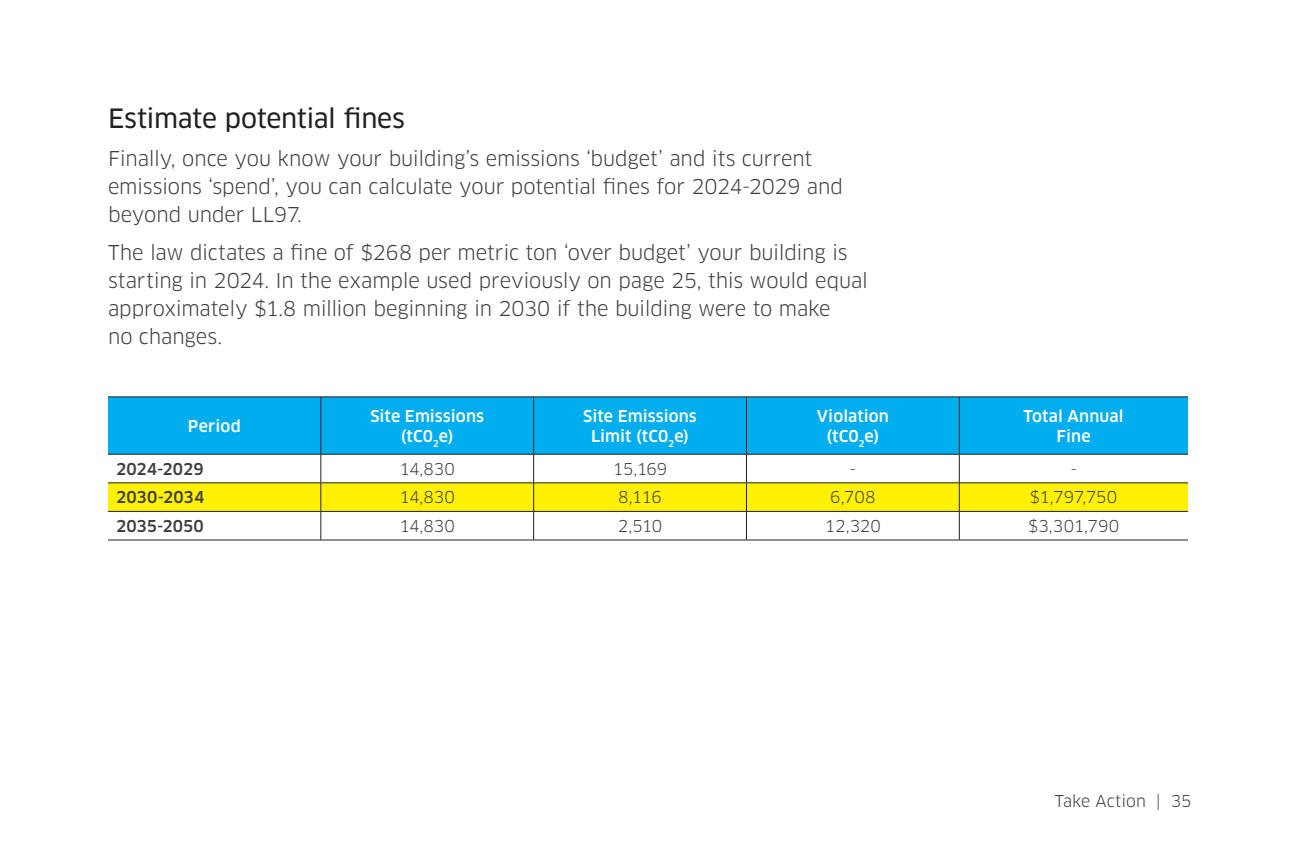
<style>
.page{position:relative;width:1296px;height:864px;background:#fff}
.page>*{position:absolute;margin:0;border:0;box-sizing:border-box;transform-origin:0 0}
.t1{font:26px "Clan Pro News";letter-spacing:-.015em;color:#231f20}
.Body{font:20px/28px "Clan Pro";letter-spacing:-.01em;color:#3e3e3f}
.Body-2{font:500 16px/20px "Clan Pro";letter-spacing:.005em;color:#fff;text-align:center}
.Body-3{font:16px "Clan Pro";letter-spacing:-.005em;color:#3e3e3f}
.Body-4{font:500 16px "Clan Pro";letter-spacing:-.01em;color:#3e3e3f}
.t2{font:16px "Clan OT";letter-spacing:-.005em;color:#3e3e3f}
</style>
<div class="page">
<div style="left:108px;top:398px;width:1080px;height:56px;background:#00aeef"></div>
<hr style="left:108px;top:397px;width:213px;height:1px;background:#231f20">
<hr style="left:321px;top:397px;width:213px;height:1px;background:#231f20">
<hr style="left:320px;top:397px;width:1px;height:57px;background:#231f20">
<hr style="left:534px;top:397px;width:212px;height:1px;background:#231f20">
<hr style="left:533px;top:397px;width:1px;height:57px;background:#231f20">
<hr style="left:746px;top:397px;width:213px;height:1px;background:#231f20">
<hr style="left:746px;top:397px;width:1px;height:57px;background:#231f20">
<hr style="left:959px;top:397px;width:229px;height:1px;background:#231f20">
<hr style="left:959px;top:397px;width:1px;height:57px;background:#231f20">
<svg style="left:108px;top:454px;width:1080px;height:86px"></svg>
<hr style="left:108px;top:540px;width:213px;height:1px;background:#231f20">
<hr style="left:321px;top:540px;width:213px;height:1px;background:#231f20">
<hr style="left:534px;top:540px;width:212px;height:1px;background:#231f20">
<hr style="left:746px;top:540px;width:213px;height:1px;background:#231f20">
<hr style="left:959px;top:540px;width:229px;height:1px;background:#231f20">
<h4 class="t1" style="left:108px;top:104px;width:299px">Estimate potential fines</h4>
<p class="Body" style="left:108px;top:145px;width:737px">Finally, once you know your building’s emissions ‘budget’ and its current emissions ‘spend’, you can calculate your potential fines for 2024-2029 and beyond under LL97.</p>
<p class="Body" style="left:108px;top:239px;width:762px">The law dictates a fine of $268 per metric ton ‘over budget’ your building is starting in 2024. In the example used previously on page 25, this would equal approximately $1.8 million beginning in 2030 if the building were to make<br>no changes.</p>
<p class="Body-2" style="left:188px;top:416px;width:54px">Period</p>
<p class="Body-2" style="left:370px;top:406px;width:115px">Site Emissions (tC0<sub>2</sub>e)</p>
<p class="Body-2" style="left:583px;top:406px;width:115px">Site Emissions<br>Limit (tC0<sub>2</sub>e)</p>
<p class="Body-2" style="left:817px;top:406px;width:74px">Violation (tC0<sub>2</sub>e)</p>
<p class="Body-2" style="left:1024px;top:406px;width:102px">Total Annual<br>Fine</p>
<p class="Body-4" style="left:116px;top:460px;width:89px">2024-2029</p>
<p class="Body-3" style="left:399px;top:459px;width:57px">14,830</p>
<p class="Body-3" style="left:613px;top:459px;width:56px">15,169</p>
<p class="Body-3" style="left:850px;top:459px;width:8px">-</p>
<p class="Body-3" style="left:1070px;top:459px;width:8px">-</p>
<p class="Body-4" style="left:116px;top:488px;width:90px">2030-2034</p>
<p class="Body-3" style="left:399px;top:488px;width:57px">14,830</p>
<p class="Body-3" style="left:618px;top:488px;width:45px">8,116</p>
<p class="Body-3" style="left:830px;top:488px;width:47px">6,708</p>
<p class="Body-3" style="left:1030px;top:488px;width:89px">$1,797,750</p>
<p class="Body-4" style="left:116px;top:517px;width:89px">2035-2050</p>
<p class="Body-3" style="left:399px;top:517px;width:57px">14,830</p>
<p class="Body-3" style="left:618px;top:517px;width:46px">2,510</p>
<p class="Body-3" style="left:825px;top:517px;width:58px">12,320</p>
<p class="Body-3" style="left:1028px;top:517px;width:93px">$3,301,790</p>
<p class="t2" style="left:1055px;top:792px;width:138px">Take Action | 35</p>
</div>
